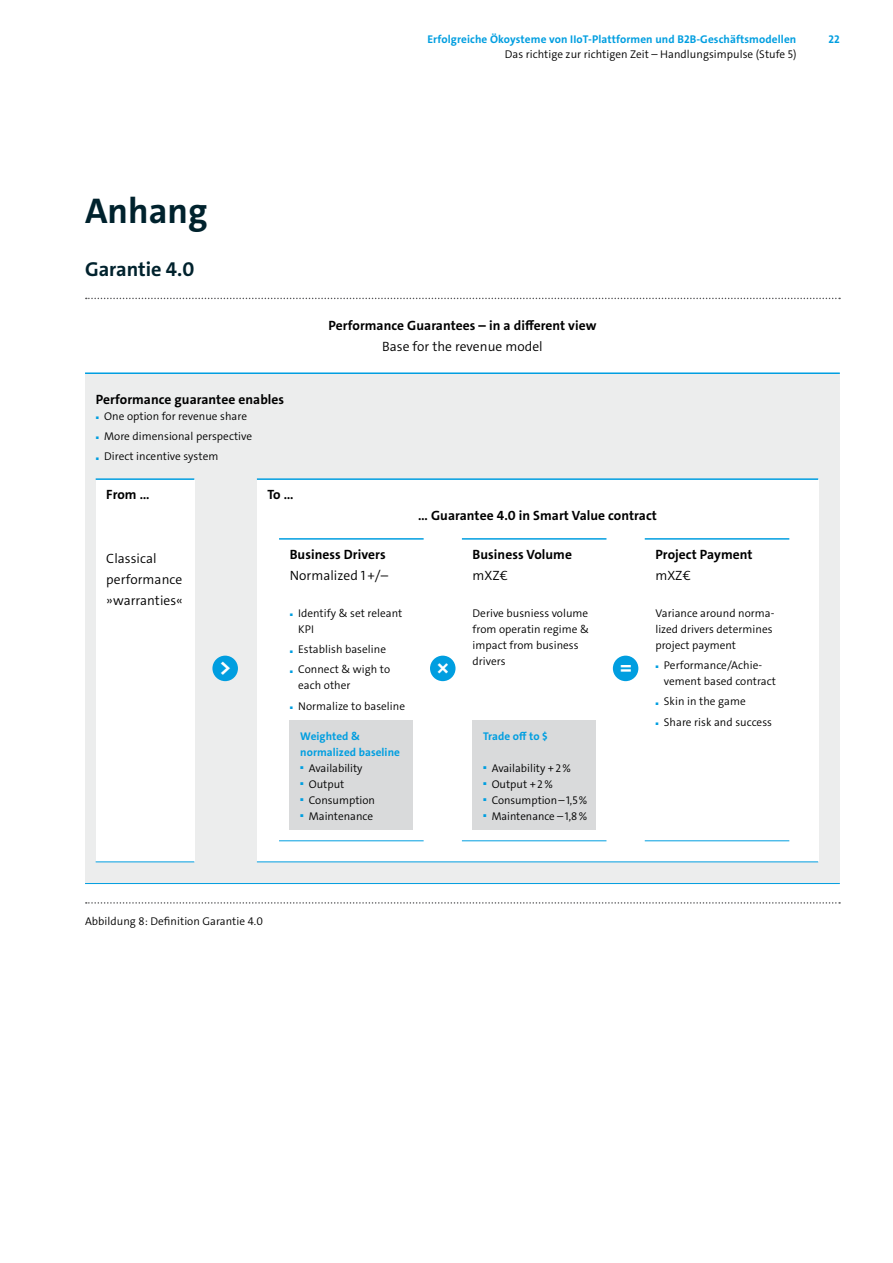
<style>
.page{position:relative;width:893px;height:1263px;background:#fff}
.page>*{position:absolute;margin:0;border:0;box-sizing:border-box;transform-origin:0 0}
.t1{font:700 36px "The Sans C4 s";color:#00222d}
.t2{font:700 22.5px "The Sans C4 s";color:#fff}
.t3{font:700 20.25px "The Sans C4 s";color:#00222d}
.t4{font:700 13.5px "The Sans C4 s";letter-spacing:.005em;color:#000}
.t5{font:300 13.5px/21.3px "The Sans C4 s";letter-spacing:.005em;color:#000}
.t6{font:300 11.25px/15.9px "The Sans C4 s";letter-spacing:.005em;color:#000}
.t7{font:700 11.25px/15.9px "The Sans C4 s";letter-spacing:.01em;color:#009ee0}
.t8{font:300 4.2px "The Sans C4 s";color:#009ee0}
.t9{font:300 3.75px "The Sans C4 s";color:#009ee0}
</style>
<div class="page">
<div style="left:85px;top:373px;width:755px;height:510px;background:#eceded"></div>
<hr style="left:85px;top:372px;width:755px;height:2px;background:#009ee0">
<hr style="left:85px;top:883px;width:755px;height:1px;background:#009ee0">
<svg style="left:86px;top:298px;width:754px;height:1px"></svg>
<svg style="left:86px;top:902px;width:754px;height:2px"></svg>
<div style="left:96px;top:479px;width:98px;height:383px;background:#fff"></div>
<hr style="left:96px;top:478px;width:98px;height:2px;background:#009ee0">
<hr style="left:96px;top:861px;width:98px;height:1px;background:#009ee0">
<div style="left:257px;top:479px;width:561px;height:383px;background:#fff"></div>
<hr style="left:257px;top:478px;width:561px;height:2px;background:#009ee0">
<hr style="left:257px;top:861px;width:561px;height:1px;background:#009ee0">
<hr style="left:279px;top:538px;width:145px;height:2px;background:#009ee0">
<hr style="left:279px;top:840px;width:145px;height:1px;background:#009ee0">
<hr style="left:462px;top:538px;width:144px;height:2px;background:#009ee0">
<hr style="left:462px;top:840px;width:144px;height:1px;background:#009ee0">
<hr style="left:645px;top:538px;width:144px;height:2px;background:#009ee0">
<hr style="left:645px;top:840px;width:144px;height:1px;background:#009ee0">
<div style="left:290px;top:721px;width:123px;height:109px;background:#d9dadb"></div>
<div style="left:472px;top:721px;width:124px;height:109px;background:#d9dadb"></div>
<div style="left:430px;top:656px;width:25px;height:25px;background:#009ee0;border-radius:50%"></div>
<div style="left:212px;top:656px;width:26px;height:25px;background:#009ee0;border-radius:50%"></div>
<div style="left:613px;top:656px;width:25px;height:25px;background:#009ee0;border-radius:50%"></div>
<p class="t7" style="left:427px;top:31px;width:370px">Erfolgreiche Ökoysteme von IIoT-Plattformen und B2B-Geschäftsmodellen</p>
<p class="t7" style="left:828px;top:31px;width:13px">22</p>
<p class="t6" style="left:505px;top:47px;width:293px">Das richtige zur richtigen Zeit – Handlungsimpulse (Stufe 5)</p>
<h1 class="t1" style="left:85px;top:188px;width:124px">Anhang</h1>
<h3 class="t3" style="left:85px;top:257px;width:111px">Garantie 4.0</h3>
<p class="t4" style="left:96px;top:391px;width:190px">Performance guarantee enables</p>
<p class="t9" style="left:96px;top:415px;width:5px">◼</p>
<p class="t6" style="left:104px;top:408px;width:144px">One option for revenue share</p>
<p class="t9" style="left:96px;top:436px;width:5px">◼</p>
<p class="t6" style="left:104px;top:428px;width:149px">More dimensional perspective</p>
<p class="t9" style="left:96px;top:456px;width:5px">◼</p>
<p class="t6" style="left:104px;top:449px;width:116px">Direct incentive system</p>
<p class="t4" style="left:106px;top:486px;width:45px">From …</p>
<p class="t4" style="left:268px;top:486px;width:28px">To …</p>
<p class="t4" style="left:328px;top:316px;width:270px">Performance Guarantees – in a different view</p>
<p class="t5" style="left:382px;top:336px;width:162px">Base for the revenue model</p>
<p class="t4" style="left:418px;top:507px;width:240px">… Guarantee 4.0 in Smart Value contract</p>
<p class="t5" style="left:106px;top:548px;width:78px">Classical performance »warranties«</p>
<p class="t4" style="left:472px;top:545px;width:101px">Business Volume</p>
<p class="t5" style="left:472px;top:565px;width:37px">mXZ€</p>
<p class="t6" style="left:472px;top:605px;width:118px">Derive busniess volume from operatin regime &amp; impact from business drivers</p>
<p class="t4" style="left:290px;top:545px;width:97px">Business Drivers</p>
<p class="t5" style="left:290px;top:565px;width:100px">Normalized 1+/–</p>
<p class="t9" style="left:290px;top:613px;width:5px">◼</p>
<p class="t6" style="left:298px;top:605px;width:106px">Identify &amp; set releant<br>KPI</p>
<p class="t9" style="left:290px;top:649px;width:5px">◼</p>
<p class="t6" style="left:298px;top:642px;width:89px">Establish baseline</p>
<p class="t9" style="left:290px;top:669px;width:5px">◼</p>
<p class="t6" style="left:298px;top:662px;width:93px">Connect &amp; wigh to each other</p>
<p class="t9" style="left:290px;top:705px;width:5px">◼</p>
<p class="t6" style="left:298px;top:698px;width:108px">Normalize to baseline</p>
<h2 class="t2" style="left:219px;top:653px;width:14px">&gt;</h2>
<h2 class="t2" style="left:437px;top:653px;width:14px">×</h2>
<h2 class="t2" style="left:620px;top:653px;width:14px">=</h2>
<p class="t7" style="left:300px;top:728px;width:101px">Weighted &amp; normalized baseline</p>
<p class="t8" style="left:300px;top:765px;width:5px">◼</p>
<p class="t6" style="left:309px;top:760px;width:55px">Availability</p>
<p class="t8" style="left:300px;top:781px;width:5px">◼</p>
<p class="t6" style="left:309px;top:776px;width:37px">Output</p>
<p class="t8" style="left:300px;top:797px;width:5px">◼</p>
<p class="t6" style="left:309px;top:792px;width:68px">Consumption</p>
<p class="t8" style="left:300px;top:813px;width:5px">◼</p>
<p class="t6" style="left:309px;top:808px;width:66px">Maintenance</p>
<p class="t7" style="left:483px;top:728px;width:66px">Trade off to $</p>
<p class="t8" style="left:483px;top:765px;width:5px">◼</p>
<p class="t6" style="left:492px;top:760px;width:81px">Availability +2%</p>
<p class="t8" style="left:483px;top:781px;width:5px">◼</p>
<p class="t6" style="left:492px;top:776px;width:63px">Output +2%</p>
<p class="t8" style="left:483px;top:797px;width:5px">◼</p>
<p class="t6" style="left:492px;top:792px;width:97px">Consumption–1,5%</p>
<p class="t8" style="left:483px;top:813px;width:5px">◼</p>
<p class="t6" style="left:492px;top:808px;width:97px">Maintenance –1,8%</p>
<p class="t4" style="left:655px;top:545px;width:99px">Project Payment</p>
<p class="t5" style="left:655px;top:565px;width:37px">mXZ€</p>
<p class="t6" style="left:655px;top:605px;width:121px">Variance around norma&shy;lized drivers determines project payment</p>
<p class="t9" style="left:655px;top:665px;width:5px">◼</p>
<p class="t6" style="left:664px;top:657px;width:114px">Performance/Achie&shy;vement based contract</p>
<p class="t9" style="left:655px;top:701px;width:5px">◼</p>
<p class="t6" style="left:664px;top:694px;width:83px">Skin in the game</p>
<p class="t9" style="left:655px;top:721px;width:5px">◼</p>
<p class="t6" style="left:664px;top:714px;width:110px">Share risk and success</p>
<p class="t6" style="left:85px;top:913px;width:179px">Abbildung 8: Definition Garantie 4.0</p>
</div>
